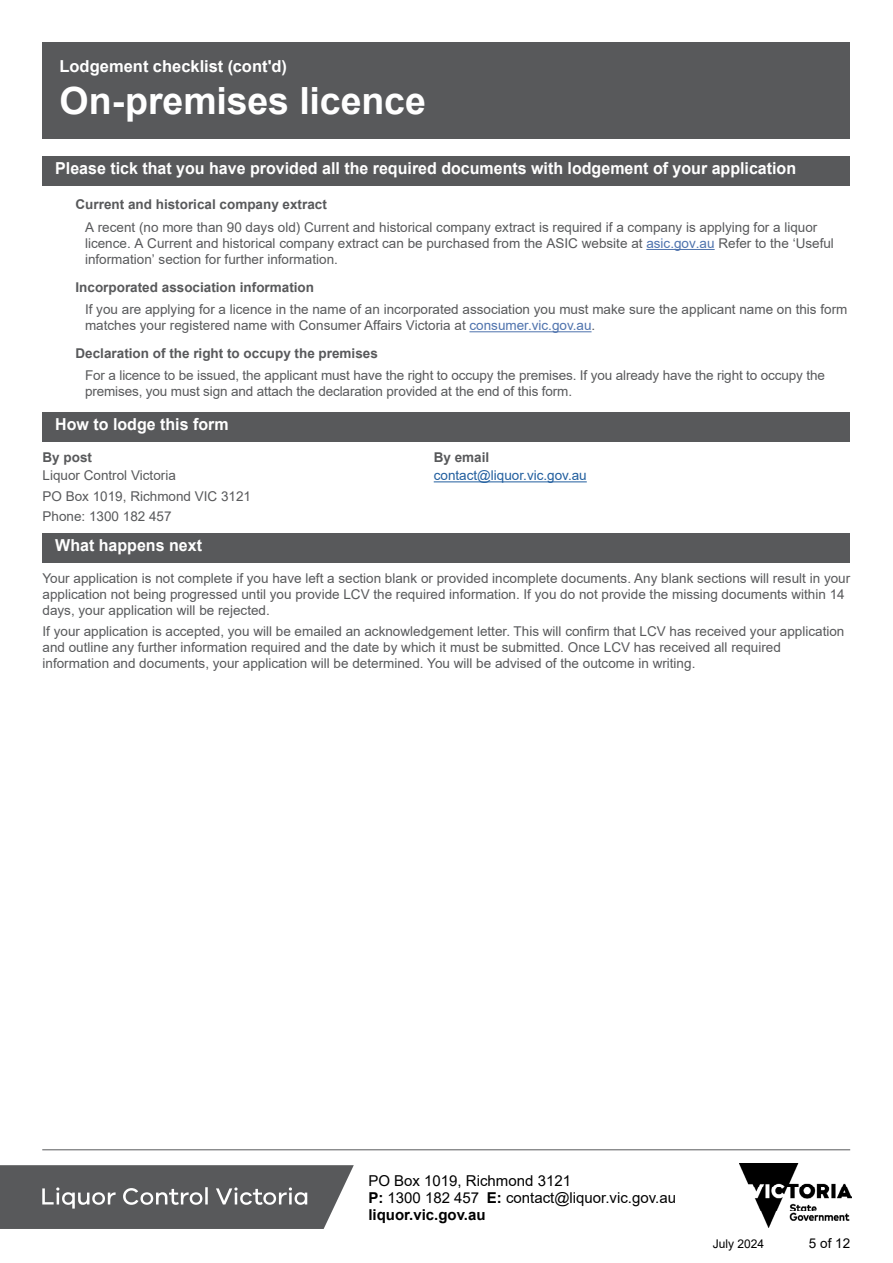
<style>
.page{position:relative;width:893px;height:1263px;background:#fff}
.page>*{position:absolute;margin:0;border:0;box-sizing:border-box;transform-origin:0 0}
.t1{font:700 37.5px "Arial";letter-spacing:-.005em;color:#fff}
.t2{font:700 16.5px "Arial";color:#fff}
.t3{font:15px/17.2px "Arial";color:#000}
.t4{font:13.5px/16.2px "Arial";color:#58595b}
.t5{font:700 13.5px "Arial";color:#58595b}
.t6{font:13.5px "Arial";color:#215e9e}
.t7{font:13.5px "Arial";color:#000}
.t8{font:12px "Arial";color:#000}
.s1{color:#4f73ad}
.s2{font-weight:700}
</style>
<div class="page">
<img style="left:739px;top:1164px;width:113px;height:63px">
<hr style="left:42px;top:1149px;width:808px;height:1px;background:#58595b">
<svg style="left:0;top:1165px;width:354px;height:64px;background:#696a6c"></svg>
<hr style="left:646px;top:249px;width:69px;height:1px;background:#4f73ad">
<hr style="left:469px;top:331px;width:123px;height:1px;background:#4f73ad">
<div style="left:43px;top:43px;width:807px;height:96px;background:#58595b"></div>
<div style="left:43px;top:156px;width:807px;height:30px;background:#58595b"></div>
<div style="left:43px;top:412px;width:807px;height:30px;background:#58595b"></div>
<div style="left:43px;top:533px;width:807px;height:29px;background:#58595b"></div>
<hr style="left:434px;top:481px;width:153px;height:1px;background:#215e9e">
<p class="t2" style="left:60px;top:55px;width:229px">Lodgement checklist (cont'd)</p>
<h1 class="t1" style="left:60px;top:76px;width:368px">On-premises licence</h1>
<p class="t2" style="left:55px;top:158px;width:742px">Please tick that you have provided all the required documents with lodgement of your application</p>
<p class="t5" style="left:76px;top:196px;width:253px">Current and historical company extract</p>
<p class="t4" style="left:85px;top:219px;width:750px">A recent (no more than 90 days old) Current and historical company extract is required if a company is applying for a liquor licence. A Current and historical company extract can be purchased from the ASIC website at <span class="s1">asic.gov.au</span> Refer to the ‘Useful information’ section for further information.</p>
<p class="t5" style="left:76px;top:278px;width:240px">Incorporated association information</p>
<p class="t4" style="left:85px;top:301px;width:764px">If you are applying for a licence in the name of an incorporated association you must make sure the applicant name on this form matches your registered name with Consumer Affairs Victoria at <span class="s1">consumer.vic.gov.au</span>.</p>
<p class="t5" style="left:76px;top:344px;width:304px">Declaration of the right to occupy the premises</p>
<p class="t4" style="left:85px;top:367px;width:741px">For a licence to be issued, the applicant must have the right to occupy the premises. If you already have the right to occupy the premises, you must sign and attach the declaration provided at the end of this form.</p>
<p class="t2" style="left:55px;top:413px;width:175px">How to lodge this form</p>
<p class="t5" style="left:43px;top:448px;width:51px">By post</p>
<p class="t4" style="left:43px;top:465px;width:210px;line-height:20.4px">Liquor Control Victoria<br>PO Box 1019, Richmond VIC 3121<br>Phone: 1300 182 457</p>
<p class="t2" style="left:55px;top:534px;width:148px">What happens next</p>
<p class="t4" style="left:43px;top:570px;width:809px">Your application is not complete if you have left a section blank or provided incomplete documents. Any blank sections will result in your application not being progressed until you provide LCV the required information. If you do not provide the missing documents within 14 days, your application will be rejected.</p>
<p class="t4" style="left:43px;top:623px;width:803px">If your application is accepted, you will be emailed an acknowledgement letter. This will confirm that LCV has received your application and outline any further information required and the date by which it must be submitted. Once LCV has received all required information and documents, your application will be determined. You will be advised of the outcome in writing.</p>
<p class="t5" style="left:434px;top:448px;width:57px">By email</p>
<p class="t6" style="left:434px;top:466px;width:155px">contact@liquor.vic.gov.au</p>
<p class="t3" style="left:368px;top:1172px;width:309px">PO Box 1019, Richmond 3121<br><span class="s2">P:</span> 1300 182 457 <span class="s2">E:</span> contact@liquor.vic.gov.au <span class="s2">liquor.vic.gov.au</span></p>
<p class="t8" style="left:713px;top:1235px;width:53px">July 2024</p>
<p class="t7" style="left:809px;top:1234px;width:43px">5 of 12</p>
</div>
